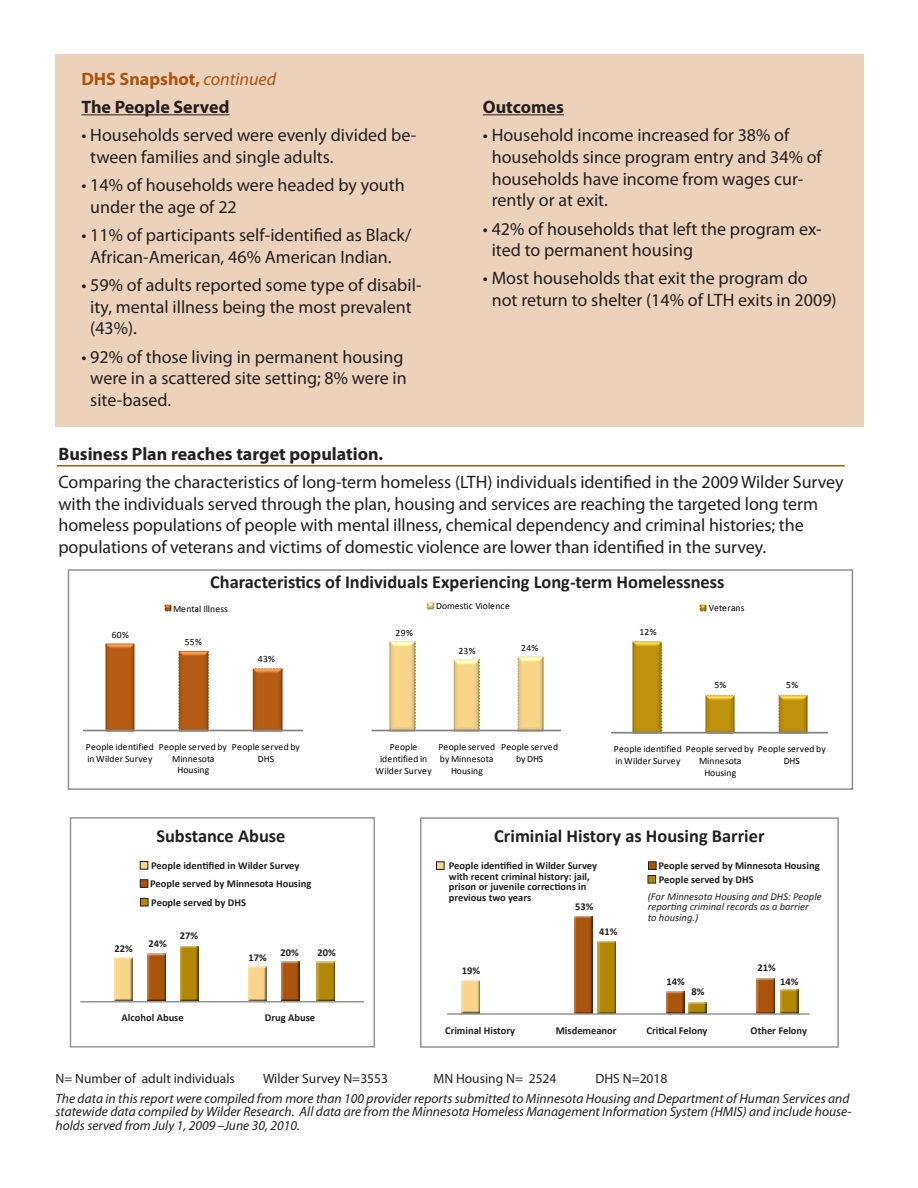
<style>
.page{position:relative;width:918px;height:1188px;background:#fff}
.page>*{position:absolute;margin:0;border:0;box-sizing:border-box;transform-origin:0 0}
.t1{font:700 18.3px "Calibri";color:#231f20}
.t2{font:18px/21.6px "Myriad Pro";color:#231f20}
.t3{font:700 18px "Myriad Pro";color:#231f20}
.t4{font:700 18px "Myriad Pro";color:#ab540e}
.t5{font:italic 13.5px/13.5px "Myriad Pro";color:#231f20}
.t6{font:13.5px "Myriad Pro";color:#231f20}
.t7{font:700 10.5px/10.5px "Calibri";color:#231f20}
.t8{font:italic 10.5px/10.5px "Calibri";color:#231f20}
.t9{font:9.6px/11.9px "Calibri";letter-spacing:.015em;color:#000;text-align:center}
.s1{font-weight:400;font-style:italic}
</style>
<div class="page">
<hr style="left:57px;top:465px;width:788px;height:1px;background:#ab540e">
<div style="left:56px;top:54px;width:808px;height:372px;background:#edd2bb"></div>
<hr style="left:81px;top:114px;width:148px;height:1px;background:#231f20">
<hr style="left:483px;top:114px;width:81px;height:1px;background:#231f20">
<div style="left:420px;top:817px;width:419px;height:231px;border:2px solid #939598"></div>
<div style="left:460px;top:979px;width:22px;height:35px;background:#231f20;opacity:.75"></div>
<div style="left:436px;top:862px;width:8px;height:7px;background:#f9d589"></div>
<div style="left:436px;top:862px;width:8px;height:8px;border:1px solid #231f20"></div>
<div style="left:649px;top:862px;width:7px;height:7px;background:#ab540e"></div>
<div style="left:648px;top:862px;width:8px;height:8px;border:1px solid #231f20"></div>
<div style="left:648px;top:876px;width:8px;height:7px;background:#b28705"></div>
<div style="left:648px;top:875px;width:8px;height:8px;border:1px solid #231f20"></div>
<div style="left:597px;top:940px;width:21px;height:74px;background:#231f20;opacity:.75"></div>
<div style="left:687px;top:1000px;width:21px;height:14px;background:#231f20;opacity:.75"></div>
<div style="left:779px;top:988px;width:21px;height:26px;background:#231f20;opacity:.75"></div>
<div style="left:573px;top:915px;width:21px;height:100px;background:#231f20;opacity:.75"></div>
<div style="left:665px;top:990px;width:21px;height:25px;background:#231f20;opacity:.75"></div>
<div style="left:756px;top:977px;width:21px;height:38px;background:#231f20;opacity:.75"></div>
<hr style="left:447px;top:1013px;width:363px;height:2px;background:#939598">
<div style="left:70px;top:817px;width:305px;height:231px;border:2px solid #939598"></div>
<div style="left:113px;top:956px;width:21px;height:46px;background:#231f20;opacity:.75"></div>
<div style="left:247px;top:965px;width:21px;height:37px;background:#231f20;opacity:.75"></div>
<div style="left:140px;top:862px;width:8px;height:7px;background:#f9d589"></div>
<div style="left:140px;top:861px;width:8px;height:8px;border:1px solid #231f20"></div>
<div style="left:140px;top:880px;width:8px;height:7px;background:#ab540e"></div>
<div style="left:140px;top:880px;width:8px;height:8px;border:1px solid #231f20"></div>
<div style="left:140px;top:898px;width:8px;height:8px;background:#b28705"></div>
<div style="left:140px;top:898px;width:8px;height:8px;border:1px solid #231f20"></div>
<div style="left:179px;top:945px;width:21px;height:57px;background:#231f20;opacity:.75"></div>
<div style="left:316px;top:960px;width:21px;height:42px;background:#231f20;opacity:.75"></div>
<div style="left:147px;top:952px;width:21px;height:50px;background:#231f20;opacity:.75"></div>
<div style="left:280px;top:960px;width:21px;height:42px;background:#231f20;opacity:.75"></div>
<hr style="left:80px;top:1001px;width:284px;height:2px;background:#939598">
<img style="left:632px;top:641px;width:177px;height:93px">
<div style="left:611px;top:732px;width:217px;height:1px;border:1px solid #868686"></div>
<svg style="left:699px;top:604px;width:8px;height:8px"></svg>
<img style="left:389px;top:641px;width:155px;height:91px">
<div style="left:372px;top:730px;width:189px;height:1px;border:1px solid #868686"></div>
<svg style="left:426px;top:602px;width:9px;height:8px"></svg>
<img style="left:104px;top:643px;width:179px;height:89px">
<div style="left:83px;top:730px;width:220px;height:1px;border:1px solid #868686"></div>
<svg style="left:164px;top:604px;width:8px;height:8px"></svg>
<p class="t4" style="left:81px;top:67px;width:196px">DHS Snapshot, <span class="s1">continued</span></p>
<p class="t3" style="left:81px;top:95px;width:150px">The People Served</p>
<p class="t2" style="left:90px;top:124px;width:328px;text-indent:-9px">• Households served were evenly divided be&shy;tween families and single adults.</p>
<p class="t2" style="left:90px;top:174px;width:316px;text-indent:-9px">• 14% of households were headed by youth under the age of 22</p>
<p class="t2" style="left:81px;top:224px;width:331px;text-align:center">• 11% of participants self-identified as Black/<br>African-American, 46% American Indian.</p>
<p class="t2" style="left:90px;top:274px;width:333px;text-indent:-9px">• 59% of adults reported some type of disabil&shy;ity, mental illness being the most prevalent (43%).</p>
<p class="t2" style="left:90px;top:346px;width:318px;text-indent:-9px">• 92% of those living in permanent housing were in a scattered site setting; 8% were in site-based.</p>
<p class="t3" style="left:483px;top:95px;width:83px">Outcomes</p>
<p class="t2" style="left:492px;top:124px;width:332px;text-indent:-9px">• Household income increased for 38% of households since program entry and 34% of households have income from wages cur&shy;rently or at exit.</p>
<p class="t2" style="left:492px;top:217px;width:332px;text-indent:-9px">• 42% of households that left the program ex&shy;ited to permanent housing</p>
<p class="t2" style="left:492px;top:267px;width:347px;text-indent:-9px">• Most households that exit the program do not return to shelter (14% of LTH exits in 2009)</p>
<p class="t3" style="left:58px;top:442px;width:326px">Business Plan reaches target population.</p>
<p class="t2" style="left:58px;top:471px;width:787px">Comparing the characteristics of long-term homeless (LTH) individuals identified in the 2009 Wilder Survey with the individuals served through the plan, housing and services are reaching the targeted long term homeless populations of people with mental illness, chemical dependency and criminal histories; the populations of veterans and victims of domestic violence are lower than identified in the survey.</p>
<p class="t1" style="left:210px;top:571px;width:516px">Characteristics of Individuals Experiencing Long-term Homelessness</p>
<p class="t9" style="left:112px;top:629px;width:19px">60%</p>
<p class="t9" style="left:173px;top:602px;width:56px">Mental Illness</p>
<p class="t9" style="left:185px;top:636px;width:19px">55%</p>
<p class="t9" style="left:258px;top:653px;width:19px">43%</p>
<p class="t9" style="left:86px;top:740px;width:69px;text-align:left">People identified in Wilder Survey</p>
<p class="t9" style="left:159px;top:740px;width:69px">People served by<br>Minnesota<br>Housing</p>
<p class="t9" style="left:232px;top:740px;width:69px">People served by<br>DHS</p>
<p class="t7" style="left:115px;top:943px;width:20px">22%</p>
<p class="t1" style="left:156px;top:825px;width:131px">Substance Abuse</p>
<p class="t7" style="left:151px;top:860px;width:150px">People identified in Wilder Survey</p>
<p class="t7" style="left:150px;top:878px;width:163px">People served by Minnesota Housing</p>
<p class="t7" style="left:151px;top:897px;width:96px">People served by DHS</p>
<p class="t7" style="left:180px;top:930px;width:20px">27%</p>
<p class="t7" style="left:149px;top:938px;width:20px">24%</p>
<p class="t7" style="left:317px;top:946px;width:20px">20%</p>
<p class="t7" style="left:280px;top:947px;width:20px">20%</p>
<p class="t7" style="left:249px;top:952px;width:20px">17%</p>
<p class="t7" style="left:122px;top:1012px;width:64px">Alcohol Abuse</p>
<p class="t7" style="left:265px;top:1012px;width:52px">Drug Abuse</p>
<p class="t9" style="left:436px;top:600px;width:75px">Domestic Violence</p>
<p class="t9" style="left:709px;top:601px;width:37px">Veterans</p>
<p class="t9" style="left:396px;top:626px;width:19px">29%</p>
<p class="t9" style="left:639px;top:626px;width:19px">12%</p>
<p class="t9" style="left:458px;top:645px;width:19px">23%</p>
<p class="t9" style="left:521px;top:642px;width:19px">24%</p>
<p class="t9" style="left:714px;top:679px;width:14px">5%</p>
<p class="t9" style="left:786px;top:679px;width:14px">5%</p>
<p class="t9" style="left:376px;top:740px;width:58px">People identified in<br>Wilder Survey</p>
<p class="t9" style="left:438px;top:740px;width:58px">People served by Minnesota<br>Housing</p>
<p class="t9" style="left:501px;top:740px;width:58px">People served by DHS</p>
<p class="t9" style="left:614px;top:743px;width:213px;text-align:left">People identified People served by People served by in Wilder Survey</p>
<p class="t9" style="left:699px;top:754px;width:44px">Minnesota<br>Housing</p>
<p class="t9" style="left:784px;top:754px;width:18px">DHS</p>
<p class="t1" style="left:494px;top:825px;width:272px">Criminial History as Housing Barrier</p>
<p class="t7" style="left:449px;top:860px;width:150px">People identified in Wilder Survey with recent criminal history: jail, prison or juvenile corrections in</p>
<p class="t7" style="left:449px;top:892px;width:84px">previous two years</p>
<p class="t7" style="left:659px;top:860px;width:163px">People served by Minnesota Housing</p>
<p class="t7" style="left:659px;top:874px;width:96px">People served by DHS</p>
<p class="t8" style="left:648px;top:890px;width:175px">(For Minnesota Housing and DHS: People reporting criminal records as a barrier<br>to housing.)</p>
<p class="t7" style="left:575px;top:901px;width:20px">53%</p>
<p class="t7" style="left:462px;top:964px;width:20px">19%</p>
<p class="t7" style="left:599px;top:926px;width:20px">41%</p>
<p class="t7" style="left:667px;top:976px;width:20px">14%</p>
<p class="t7" style="left:692px;top:986px;width:14px">8%</p>
<p class="t7" style="left:445px;top:1024px;width:71px">Criminal History</p>
<p class="t7" style="left:556px;top:1024px;width:62px">Misdemeanor</p>
<p class="t7" style="left:647px;top:1024px;width:63px">Critical Felony</p>
<p class="t7" style="left:758px;top:962px;width:20px">21%</p>
<p class="t7" style="left:780px;top:976px;width:20px">14%</p>
<p class="t7" style="left:751px;top:1024px;width:58px">Other Felony</p>
<p class="t6" style="left:56px;top:1070px;width:181px">N= Number of adult individuals</p>
<p class="t6" style="left:263px;top:1070px;width:127px">Wilder Survey N=3553</p>
<p class="t6" style="left:434px;top:1070px;width:125px">MN Housing N= 2524</p>
<p class="t6" style="left:596px;top:1070px;width:73px">DHS N=2018</p>
<p class="t5" style="left:56px;top:1091px;width:798px">The data in this report were compiled from more than 100 provider reports submitted to Minnesota Housing and Department of Human Services and statewide data compiled by Wilder Research. All data are from the Minnesota Homeless Management Information System (HMIS) and include house&shy;holds served from July 1, 2009 –June 30, 2010.</p>
</div>
